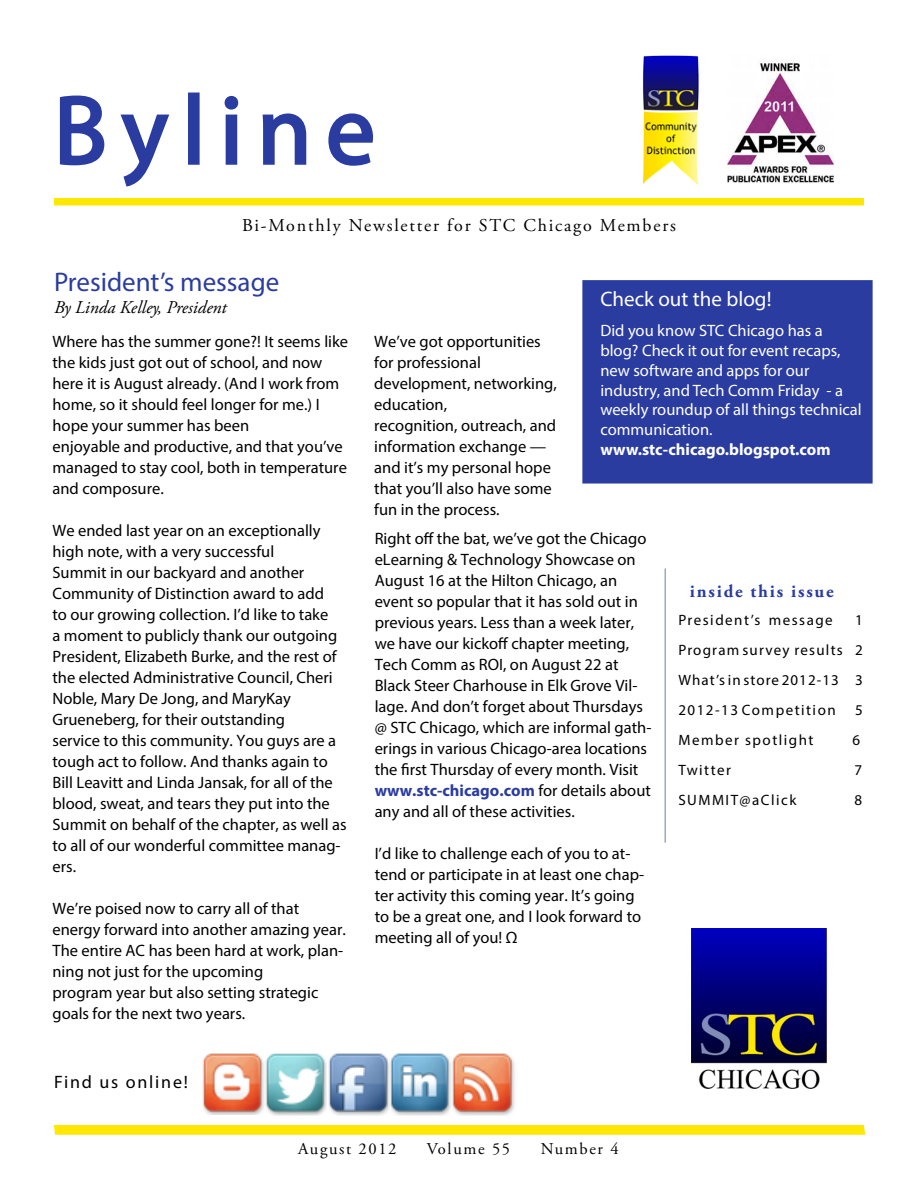
<style>
.page{position:relative;width:918px;height:1188px;background:#fff}
.page>*{position:absolute;margin:0;border:0;box-sizing:border-box;transform-origin:0 0}
.t1{font:97.5px "Myriad Pro";letter-spacing:.15em;color:#2b3ca1}
.t2{font:27px "Myriad Pro";color:#2b3ca1}
.t3{font:21px "Myriad Pro";color:#fff}
.t4{font:18px "Adobe Garamond Pro";letter-spacing:.1em;color:#000}
.t5{font:italic 18px "Adobe Garamond Pro";color:#000}
.t6{font:700 18px "Adobe Garamond Pro";letter-spacing:.1em;color:#2b3ca1}
.t7{font:18px "Myriad Pro";letter-spacing:.1em;color:#000}
.t8{font:16.5px/21px "Myriad Pro";color:#000}
.t9{font:16.5px/19.8px "Myriad Pro";color:#fff}
.t10{font:700 16.5px "Myriad Pro";color:#fff}
.t11{font:16.5px "Adobe Garamond Pro";letter-spacing:.1em;color:#000}
.t12{font:15px/30px "Myriad Pro";letter-spacing:.1em;color:#000;text-align:justify}
.s1{font-weight:700;color:#2b3ca1}
</style>
<div class="page">
<svg style="left:59px;top:95px;width:46px;height:71px"></svg>
<svg style="left:120px;top:114px;width:50px;height:73px"></svg>
<div style="left:188px;top:93px;width:12px;height:72px;border:3px solid #2b3ca1"></div>
<svg style="left:224px;top:95px;width:15px;height:70px"></svg>
<svg style="left:262px;top:113px;width:45px;height:52px"></svg>
<svg style="left:328px;top:113px;width:45px;height:53px"></svg>
<div style="left:54px;top:198px;width:810px;height:8px;background:#ffe700;border:2px solid #ffe700"></div>
<svg style="left:54px;top:1125px;width:811px;height:10px;background:#ffe706"></svg>
<hr style="left:664px;top:568px;width:2px;height:275px;background:#9fa7c6">
<img style="left:728px;top:63px;width:105px;height:120px">
<img style="left:691px;top:928px;width:136px;height:161px">
<img style="left:642px;top:55px;width:57px;height:131px">
<div style="left:583px;top:281px;width:289px;height:202px;background:#2b3ca1"></div>
<div style="left:582px;top:280px;width:291px;height:204px;border:2px solid #2b3ca1"></div>
<img style="left:203px;top:1053px;width:124px;height:63px">
<img style="left:329px;top:1053px;width:61px;height:63px">
<img style="left:390px;top:1053px;width:125px;height:63px">
<h1 class="t1" style="left:54px;top:70px;width:323px">Byline</h1>
<p class="t4" style="left:242px;top:215px;width:435px">Bi-Monthly Newsletter for STC Chicago Members</p>
<h2 class="t2" style="left:54px;top:265px;width:227px">President’s message</h2>
<p class="t5" style="left:54px;top:296px;width:174px">By Linda Kelley, President</p>
<p class="t3" style="left:600px;top:286px;width:173px">Check out the blog!</p>
<p class="t9" style="left:600px;top:320px;width:263px">Did you know STC Chicago has a blog? Check it out for event recaps, new software and apps for our industry, and Tech Comm Friday - a weekly roundup of all things technical communication.</p>
<p class="t10" style="left:600px;top:439px;width:232px">www.stc-chicago.blogspot.com</p>
<p class="t8" style="left:52px;top:331px;width:297px">Where has the summer gone?! It seems like the kids just got out of school, and now here it is August already. (And I work from home, so it should feel longer for me.) I hope your summer has been<br>enjoyable and productive, and that you’ve managed to stay cool, both in temperature and composure.</p>
<p class="t8" style="left:52px;top:520px;width:296px">We ended last year on an exceptionally high note, with a very successful<br>Summit in our backyard and another Community of Distinction award to add<br>to our growing collection. I’d like to take<br>a moment to publicly thank our outgoing President, Elizabeth Burke, and the rest of the elected Administrative Council, Cheri Noble, Mary De Jong, and MaryKay Grueneberg, for their outstanding<br>service to this community. You guys are a tough act to follow. And thanks again to Bill Leavitt and Linda Jansak, for all of the blood, sweat, and tears they put into the Summit on behalf of the chapter, as well as to all of our wonderful committee manag&shy;ers.</p>
<p class="t8" style="left:52px;top:898px;width:295px">We’re poised now to carry all of that energy forward into another amazing year.<br>The entire AC has been hard at work, plan&shy;ning not just for the upcoming<br>program year but also setting strategic goals for the next two years.</p>
<p class="t8" style="left:374px;top:331px;width:184px">We’ve got opportunities for professional development, networking, education,<br>recognition, outreach, and information exchange — and it’s my personal hope that you’ll also have some fun in the process.</p>
<p class="t8" style="left:375px;top:528px;width:278px">Right off the bat, we’ve got the Chicago eLearning &amp; Technology Showcase on August 16 at the Hilton Chicago, an event so popular that it has sold out in previous years. Less than a week later, we have our kickoff chapter meeting, Tech Comm as ROI, on August 22 at Black Steer Charhouse in Elk Grove Vil&shy;lage. And don’t forget about Thursdays @ STC Chicago, which are informal gath&shy;erings in various Chicago-area locations the first Thursday of every month. Visit <span class="s1">www.stc-chicago.com</span> for details about any and all of these activities.</p>
<p class="t8" style="left:375px;top:843px;width:271px">I’d like to challenge each of you to at&shy;tend or participate in at least one chap&shy;ter activity this coming year. It’s going to be a great one, and I look forward to meeting all of you! Ω</p>
<p class="t6" style="left:690px;top:581px;width:145px">inside this issue</p>
<p class="t12" style="left:678px;top:605px;width:156px">President’s message</p>
<p class="t12" style="left:678px;top:605px;width:186px;text-indent:177px">1<br>Program survey results 2<br>What’s in store 2012-13 3<br>2012-13 Competition</p>
<p class="t12" style="left:855px;top:695px;width:9px">5</p>
<p class="t12" style="left:678px;top:725px;width:137px">Member spotlight</p>
<p class="t12" style="left:852px;top:725px;width:9px">6</p>
<p class="t12" style="left:678px;top:755px;width:54px">Twitter</p>
<p class="t12" style="left:854px;top:755px;width:9px">7</p>
<p class="t12" style="left:678px;top:785px;width:120px">SUMMIT@aClick</p>
<p class="t12" style="left:854px;top:785px;width:9px">8</p>
<p class="t7" style="left:54px;top:1071px;width:136px">Find us online!</p>
<p class="t11" style="left:298px;top:1139px;width:100px">August 2012</p>
<p class="t11" style="left:427px;top:1139px;width:85px">Volume 55</p>
<p class="t11" style="left:541px;top:1139px;width:80px">Number 4</p>
</div>
